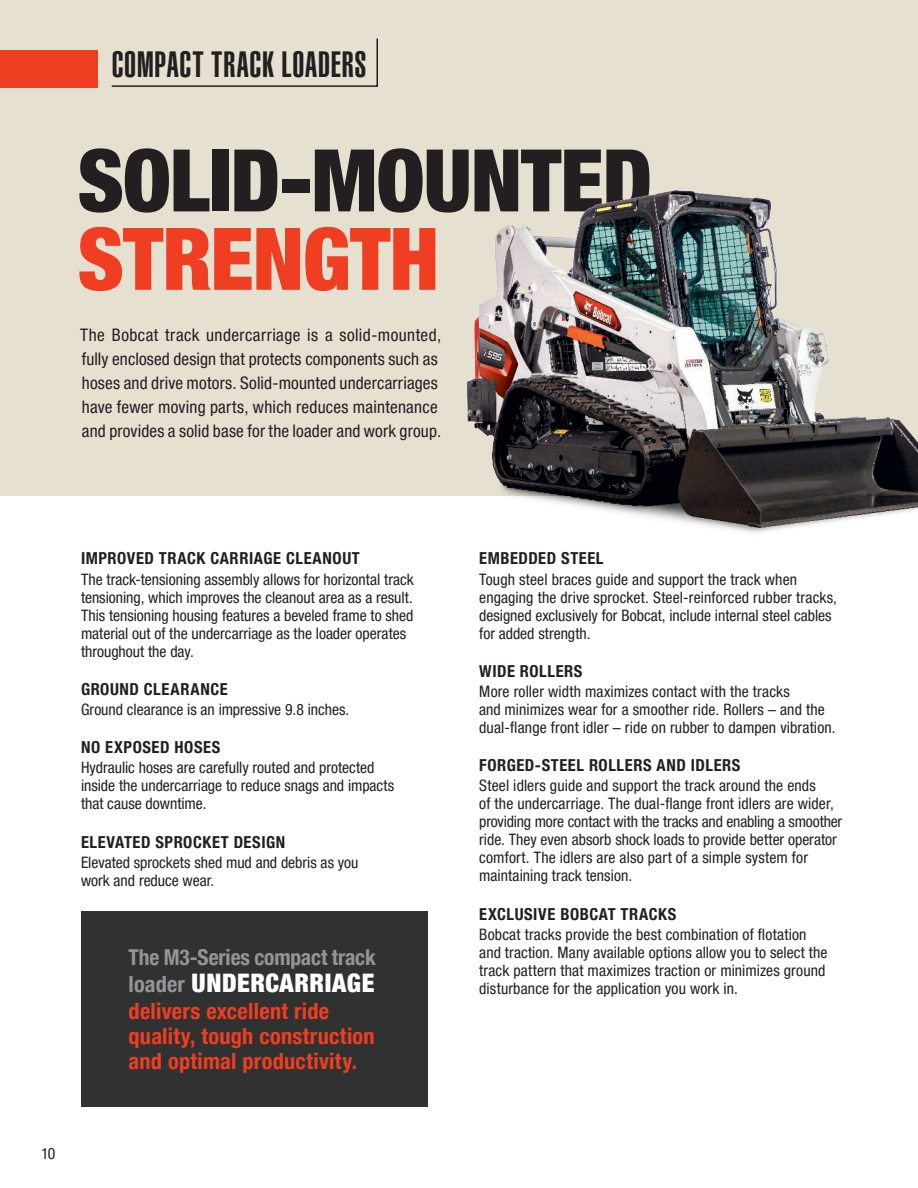
<style>
.page{position:relative;width:918px;height:1188px;background:#fff}
.page>*{position:absolute;margin:0;border:0;box-sizing:border-box;transform-origin:0 0}
.t1{font:900 condensed 86.55px "Helvetica Neue LT Pro";letter-spacing:-.01em;color:#231f20}
.t2{font:900 condensed 86.55px "Helvetica Neue LT Pro";letter-spacing:-.01em;color:#ef3e22}
.t3{font:900 extra-condensed 36px "Helvetica";letter-spacing:.025em;color:#231f20}
.t4{font:900 condensed 25.5px "Helvetica Neue LT Pro";letter-spacing:.02em;color:#fff}
.t5{font:700 condensed 22.35px/24.9px "Helvetica Neue LT Pro";letter-spacing:.015em;color:#ef3e22}
.t6{font:700 condensed 21.9px "Helvetica Neue LT Pro";letter-spacing:-.005em;color:#939598}
.t7{font:condensed 17.25px/24px "Helvetica Neue LT Pro";letter-spacing:.01em;color:#231f20}
.t8{font:700 condensed 16.5px "Helvetica Neue LT Pro";letter-spacing:.035em;color:#231f20}
.t9{font:condensed 15.75px/18px "Helvetica Neue LT Pro";letter-spacing:.005em;color:#231f20}
.s1{font-weight:700;font-size:22.35px;color:#939598}
</style>
<div class="page">
<div style="left:0;top:0;width:918px;height:496px;background:#e6e0d1"></div>
<div style="left:81px;top:911px;width:347px;height:196px;background:#303232"></div>
<div style="left:0;top:50px;width:97px;height:38px;background:#ef3e22"></div>
<svg style="left:111px;top:38px;width:267px;height:49px"></svg>
<img style="left:467px;top:190px;width:451px;height:343px">
<h2 class="t3" style="left:112px;top:44px;width:256px">COMPACT TRACK LOADERS</h2>
<h1 class="t1" style="left:78px;top:129px;width:576px">SOLID-MOUNTED</h1>
<h1 class="t2" style="left:78px;top:207px;width:363px">STRENGTH</h1>
<p class="t7" style="left:80px;top:323px;width:362px">The Bobcat track undercarriage is a solid-mounted, fully enclosed design that protects components such as hoses and drive motors. Solid-mounted undercarriages have fewer moving parts, which reduces maintenance and provides a solid base for the loader and work group.</p>
<p class="t8" style="left:81px;top:549px;width:280px">IMPROVED TRACK CARRIAGE CLEANOUT</p>
<p class="t9" style="left:81px;top:570px;width:334px">The track-tensioning assembly allows for horizontal track tensioning, which improves the cleanout area as a result.<br>This tensioning housing features a beveled frame to shed material out of the undercarriage as the loader operates throughout the day.</p>
<p class="t8" style="left:81px;top:679px;width:148px">GROUND CLEARANCE</p>
<p class="t9" style="left:81px;top:700px;width:270px">Ground clearance is an impressive 9.8 inches.</p>
<p class="t8" style="left:81px;top:738px;width:141px">NO EXPOSED HOSES</p>
<p class="t9" style="left:81px;top:759px;width:315px">Hydraulic hoses are carefully routed and protected inside the undercarriage to reduce snags and impacts that cause downtime.</p>
<p class="t8" style="left:81px;top:832px;width:206px">ELEVATED SPROCKET DESIGN</p>
<p class="t9" style="left:81px;top:853px;width:279px">Elevated sprockets shed mud and debris as you work and reduce wear.</p>
<h3 class="t6" style="left:129px;top:945px;width:249px">The M3-Series compact track</h3>
<h3 class="t4" style="left:129px;top:968px;width:247px"><span class="s1">loader</span> UNDERCARRIAGE</h3>
<h3 class="t5" style="left:129px;top:999px;width:248px">delivers excellent ride quality, tough construction and optimal productivity.</h3>
<p class="t9" style="left:41px;top:1144px;width:16px">10</p>
<p class="t8" style="left:479px;top:549px;width:126px">EMBEDDED STEEL</p>
<p class="t9" style="left:479px;top:570px;width:359px">Tough steel braces guide and support the track when engaging the drive sprocket. Steel-reinforced rubber tracks, designed exclusively for Bobcat, include internal steel cables for added strength.</p>
<p class="t8" style="left:479px;top:661px;width:105px">WIDE ROLLERS</p>
<p class="t9" style="left:479px;top:682px;width:358px">More roller width maximizes contact with the tracks<br>and minimizes wear for a smoother ride. Rollers – and the dual-flange front idler – ride on rubber to dampen vibration.</p>
<p class="t8" style="left:479px;top:756px;width:263px">FORGED-STEEL ROLLERS AND IDLERS</p>
<p class="t9" style="left:479px;top:777px;width:365px">Steel idlers guide and support the track around the ends<br>of the undercarriage. The dual-flange front idlers are wider, providing more contact with the tracks and enabling a smoother ride. They even absorb shock loads to provide better operator comfort. The idlers are also part of a simple system for maintaining track tension.</p>
<p class="t8" style="left:479px;top:904px;width:199px">EXCLUSIVE BOBCAT TRACKS</p>
<p class="t9" style="left:479px;top:925px;width:350px">Bobcat tracks provide the best combination of flotation and traction. Many available options allow you to select the track pattern that maximizes traction or minimizes ground disturbance for the application you work in.</p>
</div>
